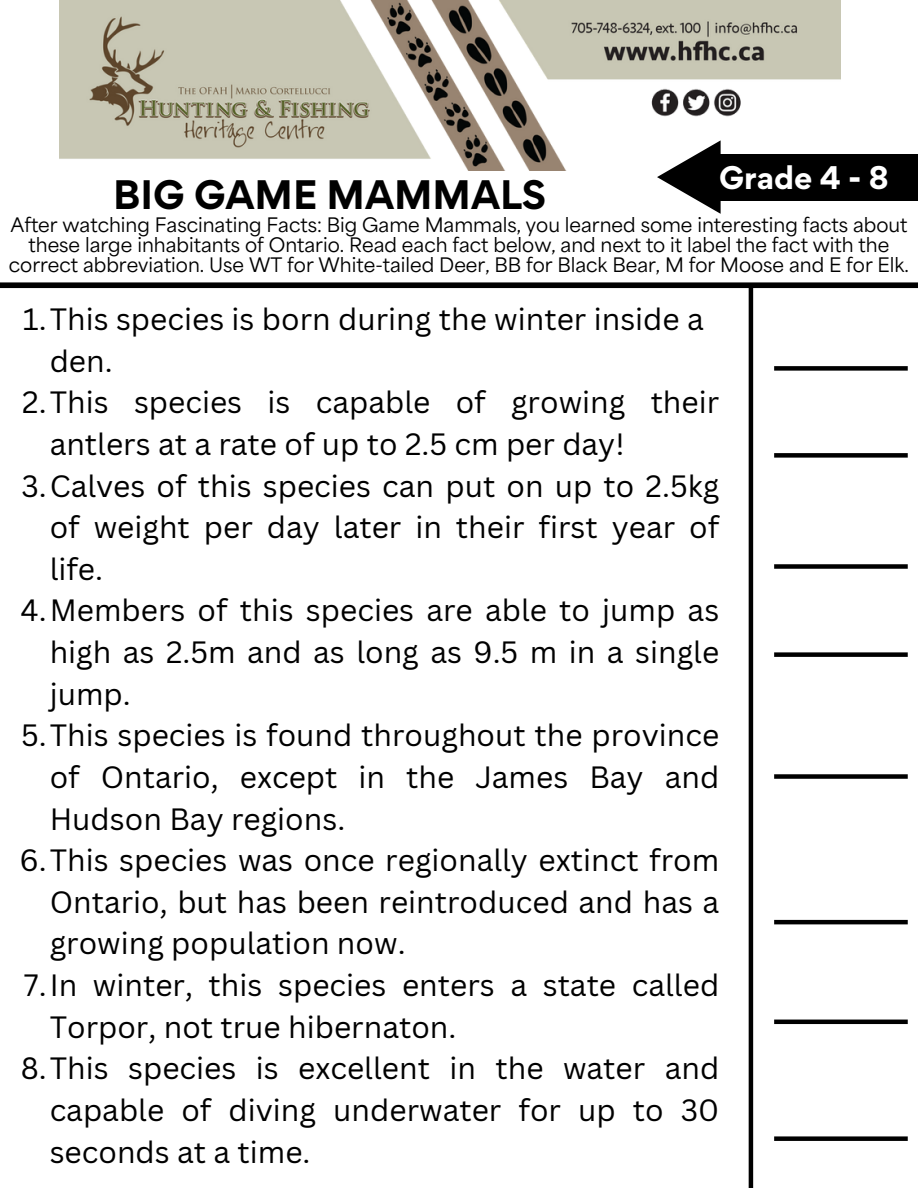
<style>
.page{position:relative;width:918px;height:1188px;background:#fff}
.page>*{position:absolute;margin:0;border:0;box-sizing:border-box;transform-origin:0 0}
.t1{font:700 36.75px "Gordita";color:#000}
.t2{font:30px/41.7px "Canva Sans";color:#000;text-align:justify}
.t3{font:700 29.1px "Gordita";color:#fff}
.t4{font:500 18.75px/20.2px "Area";color:#000;text-align:center}
</style>
<div class="page">
<img style="left:60px;top:0;width:781px;height:171px">
<div style="left:702px;top:154px;width:216px;height:47px;background:#000"></div>
<svg style="left:657px;top:140px;width:64px;height:74px"></svg>
<div style="left:0;top:282px;width:918px;height:6px;background:#000"></div>
<hr style="left:749px;top:285px;width:4px;height:903px;background:#000">
<div style="left:774px;top:366px;width:134px;height:5px;background:#000"></div>
<div style="left:774px;top:453px;width:134px;height:5px;background:#000"></div>
<div style="left:774px;top:564px;width:134px;height:5px;background:#000"></div>
<div style="left:774px;top:652px;width:134px;height:5px;background:#000"></div>
<div style="left:774px;top:774px;width:134px;height:5px;background:#000"></div>
<hr style="left:774px;top:920px;width:134px;height:4px;background:#000">
<hr style="left:774px;top:1020px;width:134px;height:4px;background:#000">
<div style="left:774px;top:1136px;width:134px;height:5px;background:#000"></div>
<p class="t3" style="left:719px;top:158px;width:171px">Grade 4 - 8</p>
<p class="t1" style="left:113px;top:170px;width:434px">BIG GAME MAMMALS</p>
<p class="t4" style="left:9px;top:214px;width:902px">After watching Fascinating Facts: Big Game Mammals, you learned some interesting facts about these large inhabitants of Ontario. Read each fact below, and next to it label the fact with the correct abbreviation. Use WT for White-tailed Deer, BB for Black Bear, M for Moose and E for Elk.</p>
<h2 class="t2" style="left:50px;top:298px;width:656px;text-indent:-27px">1.This species is born during the winter inside a den.</h2>
<h1 class="t2" style="left:50px;top:381px;width:671px;text-indent:-27px">2.This species is capable of growing their antlers at a rate of up to 2.5 cm per day!</h1>
<p class="t2" style="left:50px;top:464px;width:671px;text-indent:-28px">3.Calves of this species can put on up to 2.5kg of weight per day later in their first year of life.</p>
<p class="t2" style="left:50px;top:589px;width:671px;text-indent:-29px">4.Members of this species are able to jump as high as 2.5m and as long as 9.5 m in a single jump.</p>
<p class="t2" style="left:50px;top:714px;width:671px;text-indent:-29px">5.This species is found throughout the province of Ontario, except in the James Bay and Hudson Bay regions.</p>
<p class="t2" style="left:50px;top:839px;width:671px;text-indent:-30px">6.This species was once regionally extinct from Ontario, but has been reintroduced and has a growing population now.</p>
<p class="t2" style="left:50px;top:964px;width:671px;text-indent:-26px">7.In winter, this species enters a state called<br>Torpor, not true hibernaton.</p>
<p class="t2" style="left:50px;top:1047px;width:671px;text-indent:-29px">8.This species is excellent in the water and capable of diving underwater for up to 30 seconds at a time.</p>
</div>
